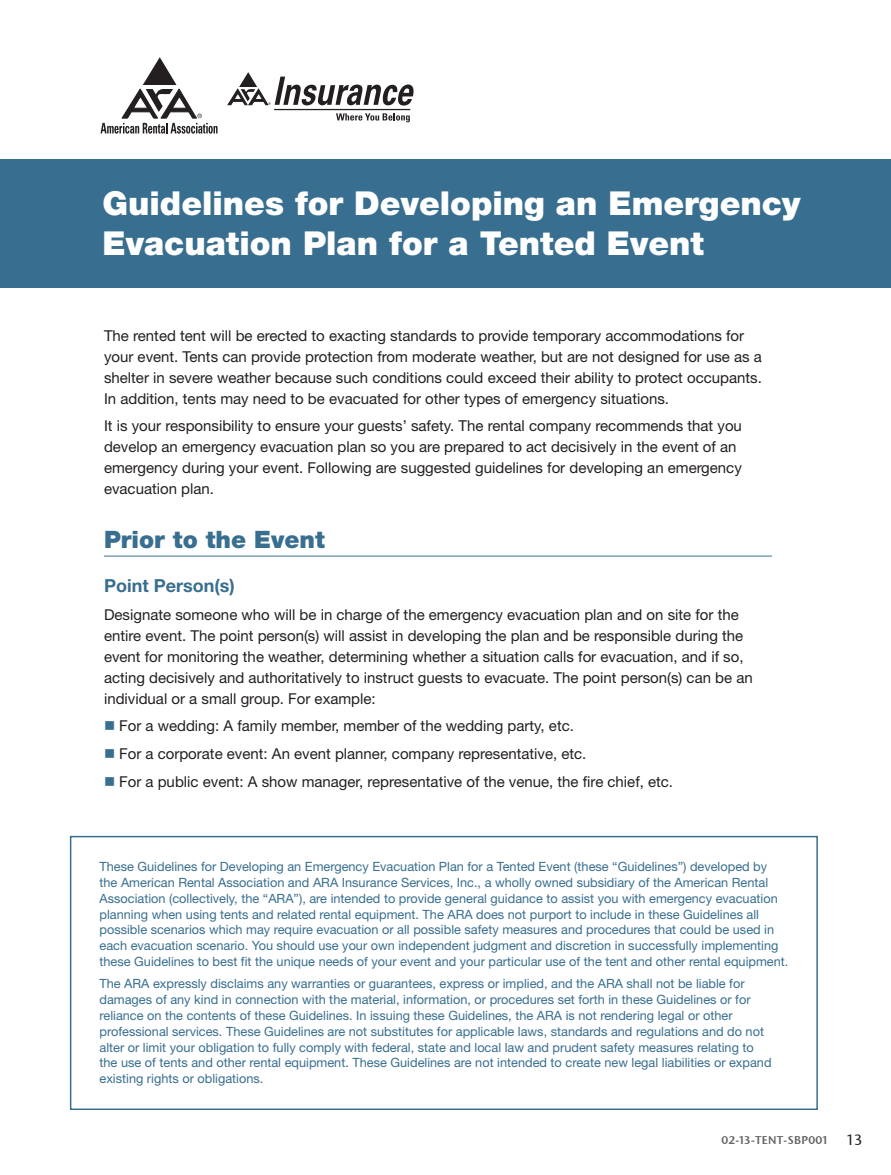
<style>
.page{position:relative;width:891px;height:1175px;background:#fff}
.page>*{position:absolute;margin:0;border:0;box-sizing:border-box;transform-origin:0 0}
.t1{font:900 33px/40.5px "Helvetica Neue";color:#fff}
.t2{font:900 24px "Helvetica Neue";color:#386e8f}
.t3{font:700 18px "Helvetica Neue";color:#386e8f}
.t4{font:15px/21px "Helvetica Neue";color:#231f20}
.Body{font:15px "Stone Sans ITCTT Medium";color:#231f20}
.t5{font:12.75px/15.8px "Helvetica Neue";color:#386e8f}
.t6{font:11.25px "Stone Sans Semi ITCTT";letter-spacing:.025em;color:#636366}
.s1{color:#386e8f}
</style>
<div class="page">
<div style="left:0;top:159px;width:891px;height:128px;background:#386e8f"></div>
<hr style="left:104px;top:555px;width:668px;height:1px;background:#386e8f">
<svg style="left:100px;top:57px;width:118px;height:77px"></svg>
<hr style="left:274px;top:109px;width:136px;height:1px;background:#231f20">
<svg style="left:336px;top:113px;width:74px;height:9px"></svg>
<svg style="left:228px;top:72px;width:186px;height:34px"></svg>
<div style="left:70px;top:836px;width:748px;height:274px;border:2px solid #386e8f"></div>
<p class="t1" style="left:103px;top:183px;width:699px">Guidelines for Developing an Emergency<br>Evacuation Plan for a Tented Event</p>
<p class="t4" style="left:104px;top:324px;width:659px">The rented tent will be erected to exacting standards to provide temporary accommodations for your event. Tents can provide protection from moderate weather, but are not designed for use as a shelter in severe weather because such conditions could exceed their ability to protect occupants.<br>In addition, tents may need to be evacuated for other types of emergency situations.</p>
<p class="t4" style="left:104px;top:415px;width:639px">It is your responsibility to ensure your guests’ safety. The rental company recommends that you develop an emergency evacuation plan so you are prepared to act decisively in the event of an emergency during your event. Following are suggested guidelines for developing an emergency evacuation plan.</p>
<p class="t2" style="left:104px;top:525px;width:222px">Prior to the Event</p>
<p class="t3" style="left:104px;top:574px;width:132px">Point Person(s)</p>
<p class="t4" style="left:104px;top:603px;width:650px">Designate someone who will be in charge of the emergency evacuation plan and on site for the entire event. The point person(s) will assist in developing the plan and be responsible during the event for monitoring the weather, determining whether a situation calls for evacuation, and if so, acting decisively and authoritatively to instruct guests to evacuate. The point person(s) can be an individual or a small group. For example:</p>
<p class="t4" style="left:104px;top:715px;width:471px"><span class="s1">■</span> For a wedding: A family member, member of the wedding party, etc.</p>
<p class="t4" style="left:104px;top:743px;width:484px"><span class="s1">■</span> For a corporate event: An event planner, company representative, etc.</p>
<p class="t4" style="left:104px;top:771px;width:571px"><span class="s1">■</span> For a public event: A show manager, representative of the venue, the fire chief, etc.</p>
<p class="t5" style="left:100px;top:858px;width:690px">These Guidelines for Developing an Emergency Evacuation Plan for a Tented Event (these “Guidelines”) developed by<br>the American Rental Association and ARA Insurance Services, Inc., a wholly owned subsidiary of the American Rental Association (collectively, the “ARA”), are intended to provide general guidance to assist you with emergency evacuation planning when using tents and related rental equipment. The ARA does not purport to include in these Guidelines all possible scenarios which may require evacuation or all possible safety measures and procedures that could be used in each evacuation scenario. You should use your own independent judgment and discretion in successfully implementing these Guidelines to best fit the unique needs of your event and your particular use of the tent and other rental equipment.</p>
<p class="t5" style="left:100px;top:975px;width:674px">The ARA expressly disclaims any warranties or guarantees, express or implied, and the ARA shall not be liable for damages of any kind in connection with the material, information, or procedures set forth in these Guidelines or for reliance on the contents of these Guidelines. In issuing these Guidelines, the ARA is not rendering legal or other professional services. These Guidelines are not substitutes for applicable laws, standards and regulations and do not alter or limit your obligation to fully comply with federal, state and local law and prudent safety measures relating to the use of tents and other rental equipment. These Guidelines are not intended to create new legal liabilities or expand existing rights or obligations.</p>
<p class="t6" style="left:721px;top:1132px;width:109px">02-13-TENT-SBP001</p>
<p class="Body" style="left:846px;top:1130px;width:18px">13</p>
</div>
